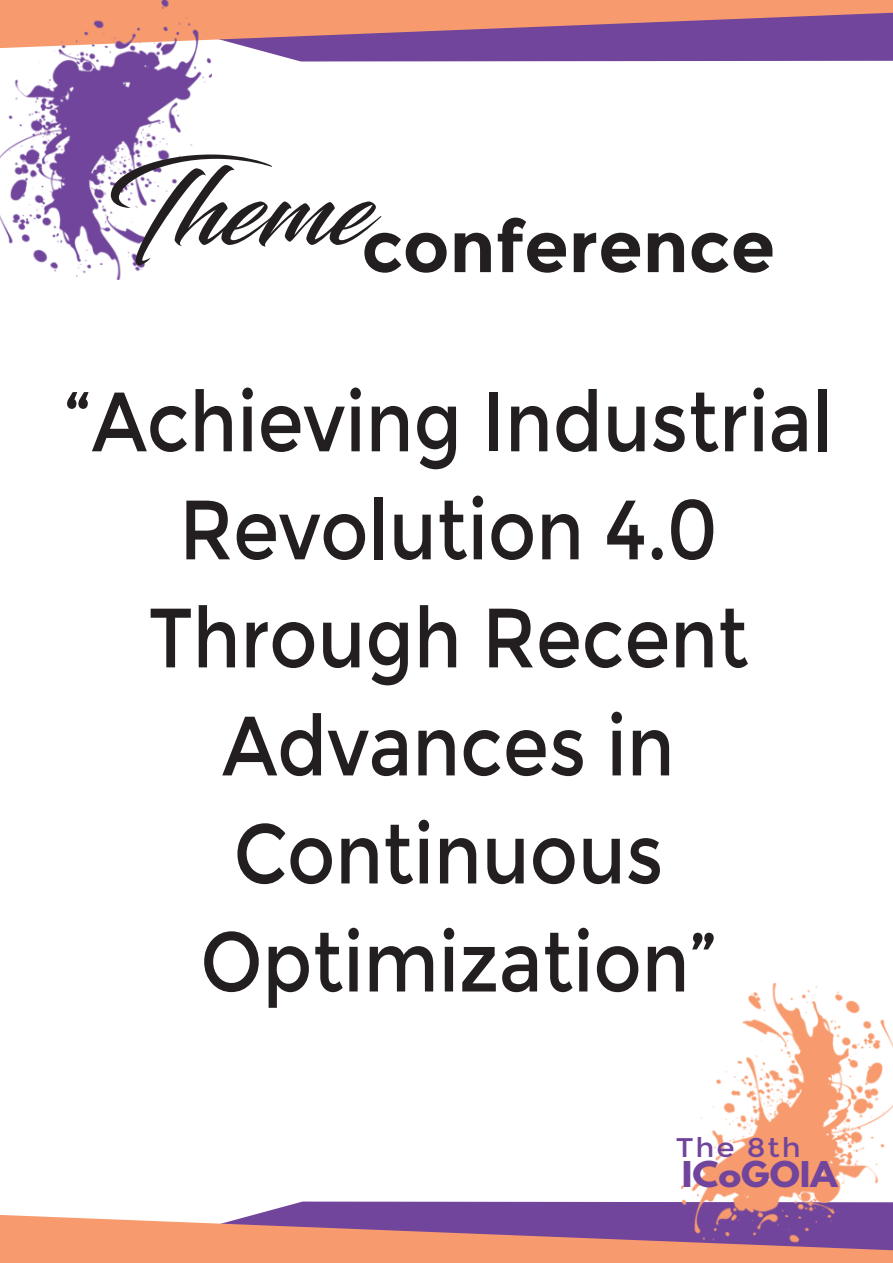
<style>
.page{position:relative;width:893px;height:1263px;background:#fff}
.page>*{position:absolute;margin:0;border:0;box-sizing:border-box;transform-origin:0 0}
.t1{font:108px "Blacksword";color:#231f20}
.t2{font:84px/108px "Montserrat";color:#231f20;text-align:center;scale:.88 1}
.t3{font:700 72px "Montserrat";color:#231f20}
.t4{font:700 31.5px "League Spartan";color:#71459b;scale:1.09 1}
.t5{font:27px "Montserrat";letter-spacing:.065em;color:#71459b;scale:1.09 1}
</style>
<div class="page">
<svg style="left:0;top:1201px;width:682px;height:62px;background:#cd8c8e"></svg>
<svg style="left:211px;top:0;width:682px;height:62px;background:#af708b"></svg>
<img style="left:682px;top:983px;width:211px;height:280px">
<img style="left:0;top:0;width:211px;height:280px">
<p class="t1" style="left:105px;top:144px;width:266px">Theme</p>
<p class="t3" style="left:362px;top:204px;width:415px">conference</p>
<p class="t2" style="left:64px;top:369px;width:874px">“Achieving Industrial<br>Revolution 4.0<br>Through Recent<br>Advances in<br>Continuous<br>Optimization”</p>
<p class="t5" style="left:676px;top:1131px;width:116px">The 8th</p>
<p class="t4" style="left:682px;top:1149px;width:144px">ICoGOIA</p>
</div>
